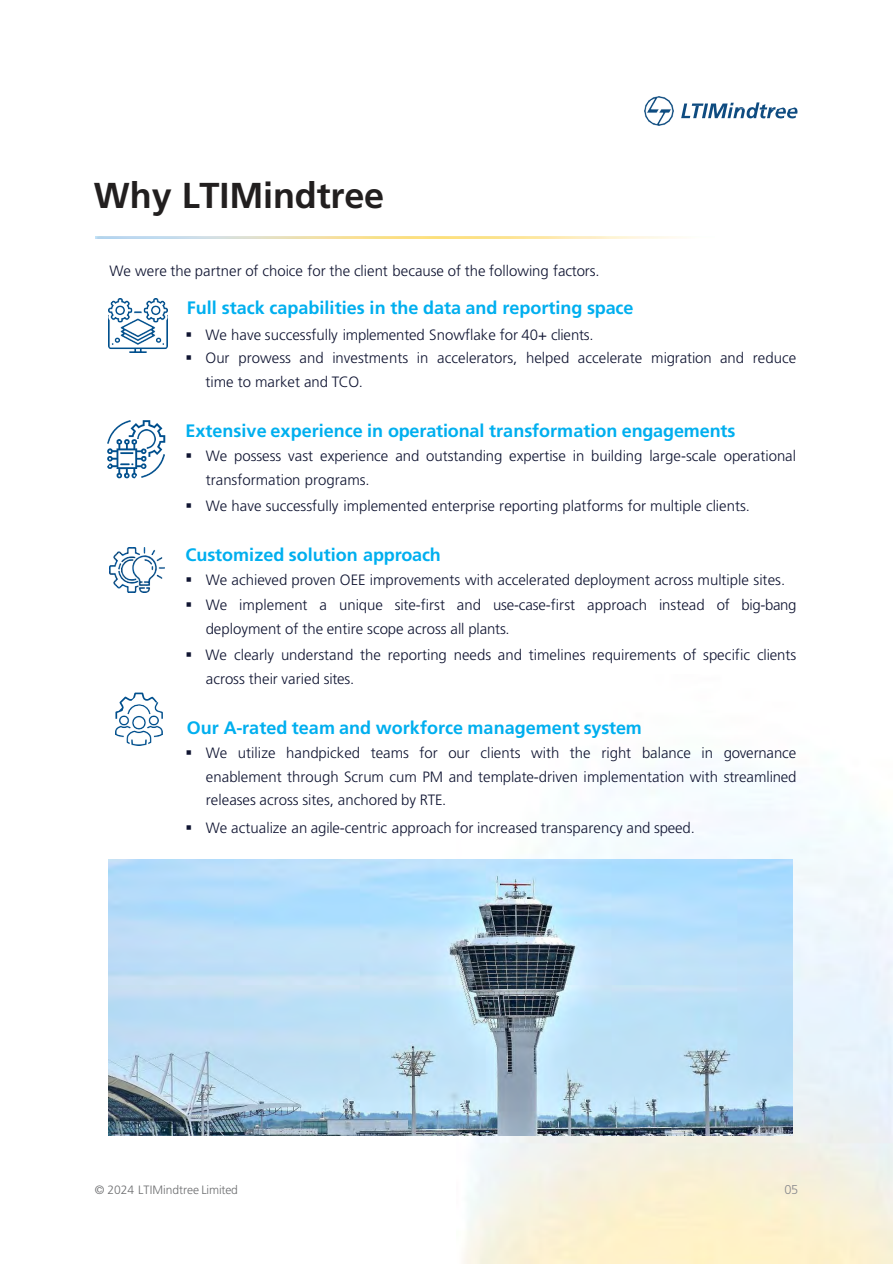
<style>
.page{position:relative;width:893px;height:1264px;background:#fff}
.page>*{position:absolute;margin:0;border:0;box-sizing:border-box;transform-origin:0 0}
.t1{font:700 36px "Frutiger LT Pro";letter-spacing:-.005em;color:#221f1f}
.t2{font:700 18px "Frutiger LT Pro";color:#00afef}
.t3{font:300 15px/24px "Frutiger LT Pro";color:#0f1431}
.t4{font:300 12.75px "Frutiger LT Pro";color:#87898d}
.t5{font:300 12px "Frutiger LT Pro";letter-spacing:-.005em;color:#6d6e70}
</style>
<div class="page">
<img style="left:456px;top:783px;width:436px;height:480px">
<img style="left:644px;top:96px;width:29px;height:29px">
<svg style="left:681px;top:102px;width:116px;height:16px"></svg>
<img style="left:108px;top:299px;width:59px;height:53px">
<svg style="left:107px;top:420px;width:58px;height:58px"></svg>
<img style="left:109px;top:547px;width:55px;height:45px">
<svg style="left:119px;top:692px;width:38px;height:10px"></svg>
<img style="left:115px;top:702px;width:47px;height:43px">
<img style="left:109px;top:860px;width:683px;height:276px">
<h2 class="t1" style="left:94px;top:174px;width:292px">Why LTIMindtree</h2>
<p class="t3" style="left:109px;top:259px;width:491px">We were the partner of choice for the client because of the following factors.</p>
<p class="t2" style="left:187px;top:297px;width:448px">Full stack capabilities in the data and reporting space</p>
<p class="t3" style="left:185px;top:323px;width:410px">▪ We have successfully implemented Snowflake for 40+ clients.</p>
<p class="t3" style="left:205px;top:346px;width:592px;text-indent:-20px">▪ Our prowess and investments in accelerators, helped accelerate migration and reduce time to market and TCO.</p>
<p class="t2" style="left:185px;top:420px;width:551px">Extensive experience in operational transformation engagements</p>
<p class="t3" style="left:206px;top:444px;width:592px;text-indent:-20px">▪ We possess vast experience and outstanding expertise in building large-scale operational transformation programs.</p>
<p class="t3" style="left:185px;top:494px;width:566px">▪ We have successfully implemented enterprise reporting platforms for multiple clients.</p>
<p class="t2" style="left:185px;top:544px;width:257px">Customized solution approach</p>
<p class="t3" style="left:185px;top:568px;width:601px">▪ We achieved proven OEE improvements with accelerated deployment across multiple sites.</p>
<p class="t3" style="left:206px;top:593px;width:592px;text-indent:-20px">▪ We implement a unique site-first and use-case-first approach instead of big-bang deployment of the entire scope across all plants.</p>
<p class="t3" style="left:206px;top:642px;width:592px;text-indent:-20px">▪ We clearly understand the reporting needs and timelines requirements of specific clients across their varied sites.</p>
<p class="t2" style="left:187px;top:717px;width:456px">Our A-rated team and workforce management system</p>
<p class="t3" style="left:206px;top:740px;width:592px;text-align:justify;text-indent:-21px">▪ We utilize handpicked teams for our clients with the right balance in governance enablement through Scrum cum PM and template-driven implementation with streamlined releases across sites, anchored by RTE.</p>
<p class="t3" style="left:185px;top:816px;width:511px">▪ We actualize an agile-centric approach for increased transparency and speed.</p>
<p class="t5" style="left:95px;top:1183px;width:144px">© 2024 LTIMindtree Limited</p>
<p class="t4" style="left:784px;top:1182px;width:15px">05</p>
</div>
